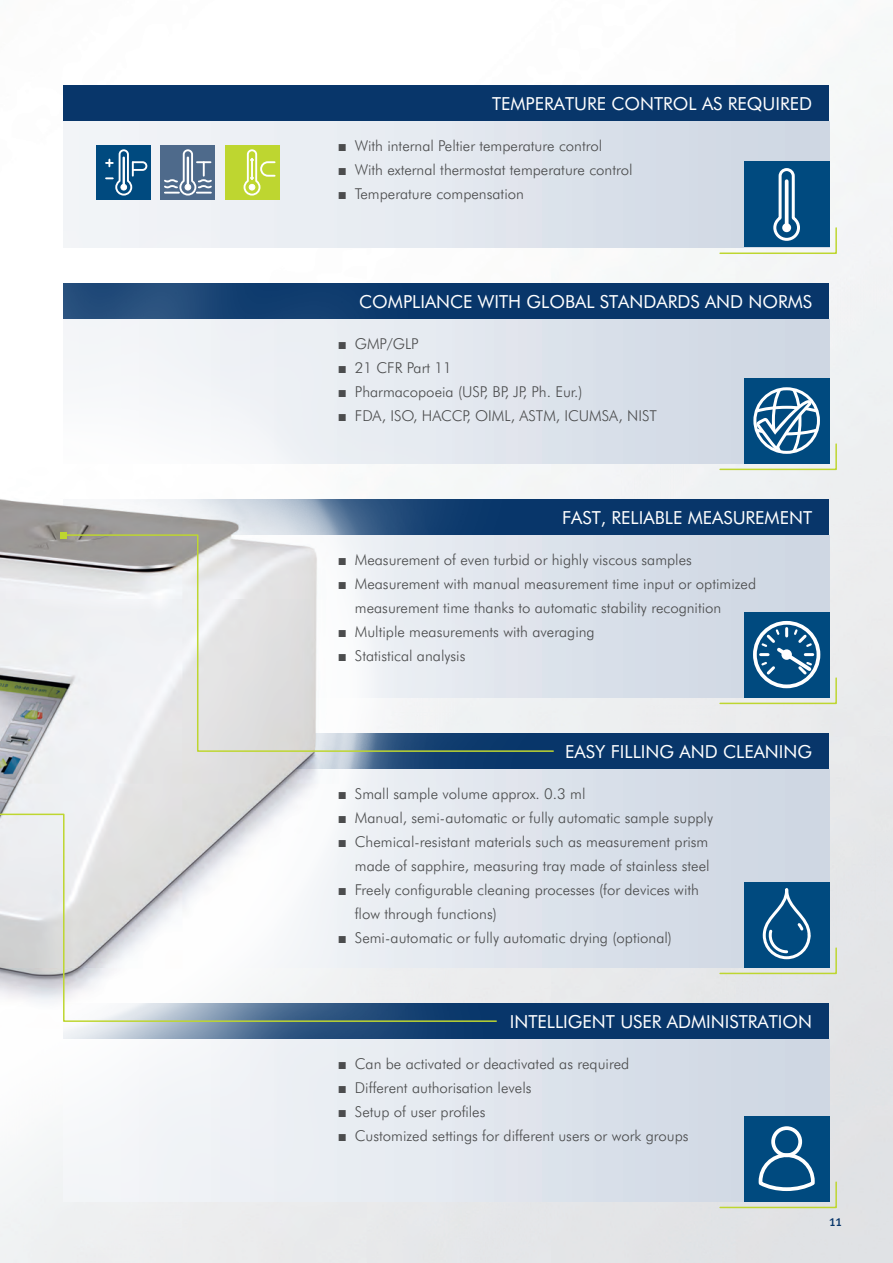
<style>
.page{position:relative;width:893px;height:1263px;background:#fff}
.page>*{position:absolute;margin:0;border:0;box-sizing:border-box;transform-origin:0 0}
.t1{font:18px "Futura BT";color:#fff}
.t2{font:300 15px/24px "Futura BT";color:#4b4c4d}
.t3{font:15px "Meta";color:#08366a}
.s1{font-family:"Arial";font-weight:400}
</style>
<div class="page">
<div style="left:63px;top:85px;width:830px;height:147px;background:#f4f6f7"></div>
<div style="left:64px;top:85px;width:765px;height:36px;background:#08366a"></div>
<div style="left:64px;top:121px;width:765px;height:126px;background:linear-gradient(to right,#f2f5f6,#ccd5e2)"></div>
<div style="left:744px;top:162px;width:85px;height:85px;background:#004a7f"></div>
<svg style="left:719px;top:167px;width:119px;height:65px"></svg>
<hr style="left:785px;top:181px;width:3px;height:47px;background:#fff">
<div style="left:782px;top:223px;width:9px;height:9px;background:#fff;border-radius:50%"></div>
<img style="left:0;top:232px;width:893px;height:1031px">
<svg style="left:0;top:813px;width:498px;height:210px"></svg>
<svg style="left:62px;top:534px;width:493px;height:219px"></svg>
<div style="left:60px;top:532px;width:7px;height:6px;background:#bed630"></div>
<div style="left:97px;top:145px;width:54px;height:54px;background:#004a7f"></div>
<svg style="left:105px;top:149px;width:43px;height:47px"></svg>
<div style="left:225px;top:145px;width:54px;height:54px;background:#bed630"></div>
<svg style="left:243px;top:149px;width:33px;height:47px"></svg>
<div style="left:161px;top:145px;width:54px;height:54px;background:#4e6a8b"></div>
<svg style="left:164px;top:149px;width:48px;height:47px"></svg>
<p class="t1" style="left:492px;top:92px;width:322px">TEMPERATURE CONTROL AS REQUIRED</p>
<p class="t2" style="left:338px;top:133px;width:266px"><span class="s1">■</span> With internal Peltier temperature control</p>
<p class="t2" style="left:338px;top:157px;width:296px"><span class="s1">■</span> With external thermostat temperature control</p>
<p class="t2" style="left:338px;top:181px;width:188px"><span class="s1">■</span> Temperature compensation</p>
<p class="t1" style="left:359px;top:290px;width:454px">COMPLIANCE WITH GLOBAL STANDARDS AND NORMS</p>
<p class="t2" style="left:338px;top:331px;width:82px"><span class="s1">■</span> GMP/GLP</p>
<p class="t2" style="left:338px;top:355px;width:115px"><span class="s1">■</span> 21 CFR Part 11</p>
<p class="t2" style="left:338px;top:379px;width:246px"><span class="s1">■</span> Pharmacopoeia (USP, BP, JP, Ph. Eur.)</p>
<p class="t2" style="left:338px;top:403px;width:321px"><span class="s1">■</span> FDA, ISO, HACCP, OIML, ASTM, ICUMSA, NIST</p>
<p class="t1" style="left:562px;top:506px;width:251px">FAST, RELIABLE MEASUREMENT</p>
<p class="t2" style="left:338px;top:547px;width:356px"><span class="s1">■</span> Measurement of even turbid or highly viscous samples</p>
<p class="t2" style="left:355px;top:571px;width:403px;text-indent:-17px"><span class="s1">■</span> Measurement with manual measurement time input or optimized measurement time thanks to automatic stability recognition</p>
<p class="t2" style="left:338px;top:619px;width:258px"><span class="s1">■</span> Multiple measurements with averaging</p>
<p class="t2" style="left:338px;top:643px;width:129px"><span class="s1">■</span> Statistical analysis</p>
<p class="t1" style="left:565px;top:740px;width:248px">EASY FILLING AND CLEANING</p>
<p class="t2" style="left:338px;top:781px;width:249px"><span class="s1">■</span> Small sample volume approx. 0.3 ml</p>
<p class="t2" style="left:338px;top:805px;width:377px"><span class="s1">■</span> Manual, semi-automatic or fully automatic sample supply</p>
<p class="t2" style="left:338px;top:829px;width:373px;text-align:right"><span class="s1">■</span> Chemical-resistant materials such as measurement prism made of sapphire, measuring tray made of stainless steel</p>
<p class="t2" style="left:355px;top:877px;width:346px;text-indent:-17px"><span class="s1">■</span> Freely configurable cleaning processes (for devices with flow through functions)</p>
<p class="t2" style="left:338px;top:925px;width:336px"><span class="s1">■</span> Semi-automatic or fully automatic drying (optional)</p>
<p class="t1" style="left:510px;top:1010px;width:304px">INTELLIGENT USER ADMINISTRATION</p>
<p class="t2" style="left:338px;top:1051px;width:293px"><span class="s1">■</span> Can be activated or deactivated as required</p>
<p class="t2" style="left:338px;top:1075px;width:195px"><span class="s1">■</span> Different authorisation levels</p>
<p class="t2" style="left:338px;top:1099px;width:149px"><span class="s1">■</span> Setup of user profiles</p>
<p class="t2" style="left:338px;top:1123px;width:352px"><span class="s1">■</span> Customized settings for different users or work groups</p>
<p class="t3" style="left:829px;top:1212px;width:14px">11</p>
</div>
